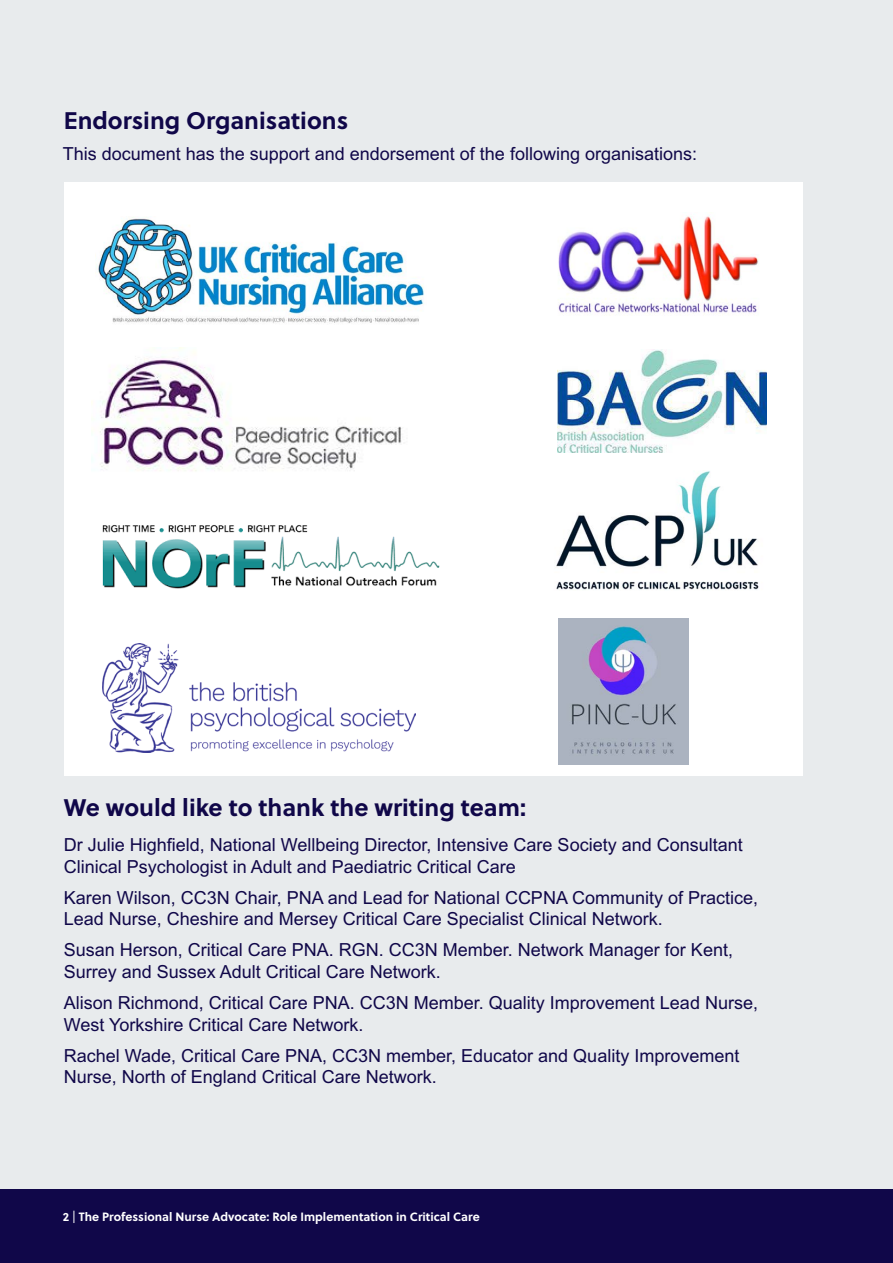
<style>
.page{position:relative;width:893px;height:1263px;background:#fff}
.page>*{position:absolute;margin:0;border:0;box-sizing:border-box;transform-origin:0 0}
.t1{font:700 24px "Soleil";color:#100749}
.t2{font:18px/21.6px "Arial MT Std";color:#100749}
.t3{font:700 12px "Soleil";color:#fff}
.s1{font-weight:400}
</style>
<div class="page">
<div style="left:0;top:0;width:893px;height:1193px;background:#e8ebed"></div>
<div style="left:0;top:1190px;width:893px;height:73px;background:#100749"></div>
<div style="left:64px;top:182px;width:738px;height:593px;background:#fff"></div>
<img style="left:96px;top:217px;width:328px;height:106px">
<img style="left:102px;top:643px;width:313px;height:109px">
<img style="left:558px;top:619px;width:130px;height:145px">
<img style="left:556px;top:471px;width:203px;height:119px">
<img style="left:558px;top:350px;width:209px;height:102px">
<img style="left:558px;top:216px;width:201px;height:99px">
<img style="left:102px;top:525px;width:338px;height:64px">
<img style="left:91px;top:348px;width:311px;height:123px">
<h1 class="t1" style="left:64px;top:101px;width:286px">Endorsing Organisations</h1>
<p class="t2" style="left:63px;top:143px;width:636px">This document has the support and endorsement of the following organisations:</p>
<h1 class="t1" style="left:64px;top:789px;width:464px">We would like to thank the writing team:</h1>
<p class="t2" style="left:64px;top:834px;width:680px">Dr Julie Highfield, National Wellbeing Director, Intensive Care Society and Consultant<br>Clinical Psychologist in Adult and Paediatric Critical Care</p>
<p class="t2" style="left:64px;top:887px;width:696px">Karen Wilson, CC3N Chair, PNA and Lead for National CCPNA Community of Practice,<br>Lead Nurse, Cheshire and Mersey Critical Care Specialist Clinical Network.</p>
<p class="t2" style="left:64px;top:939px;width:671px">Susan Herson, Critical Care PNA. RGN. CC3N Member. Network Manager for Kent,<br>Surrey and Sussex Adult Critical Care Network.</p>
<p class="t2" style="left:64px;top:992px;width:696px">Alison Richmond, Critical Care PNA. CC3N Member. Quality Improvement Lead Nurse,<br>West Yorkshire Critical Care Network.</p>
<p class="t2" style="left:64px;top:1044px;width:677px">Rachel Wade, Critical Care PNA, CC3N member, Educator and Quality Improvement<br>Nurse, North of England Critical Care Network.</p>
<p class="t3" style="left:63px;top:1207px;width:418px">2 <span class="s1">|</span> The Professional Nurse Advocate: Role Implementation in Critical Care</p>
</div>
